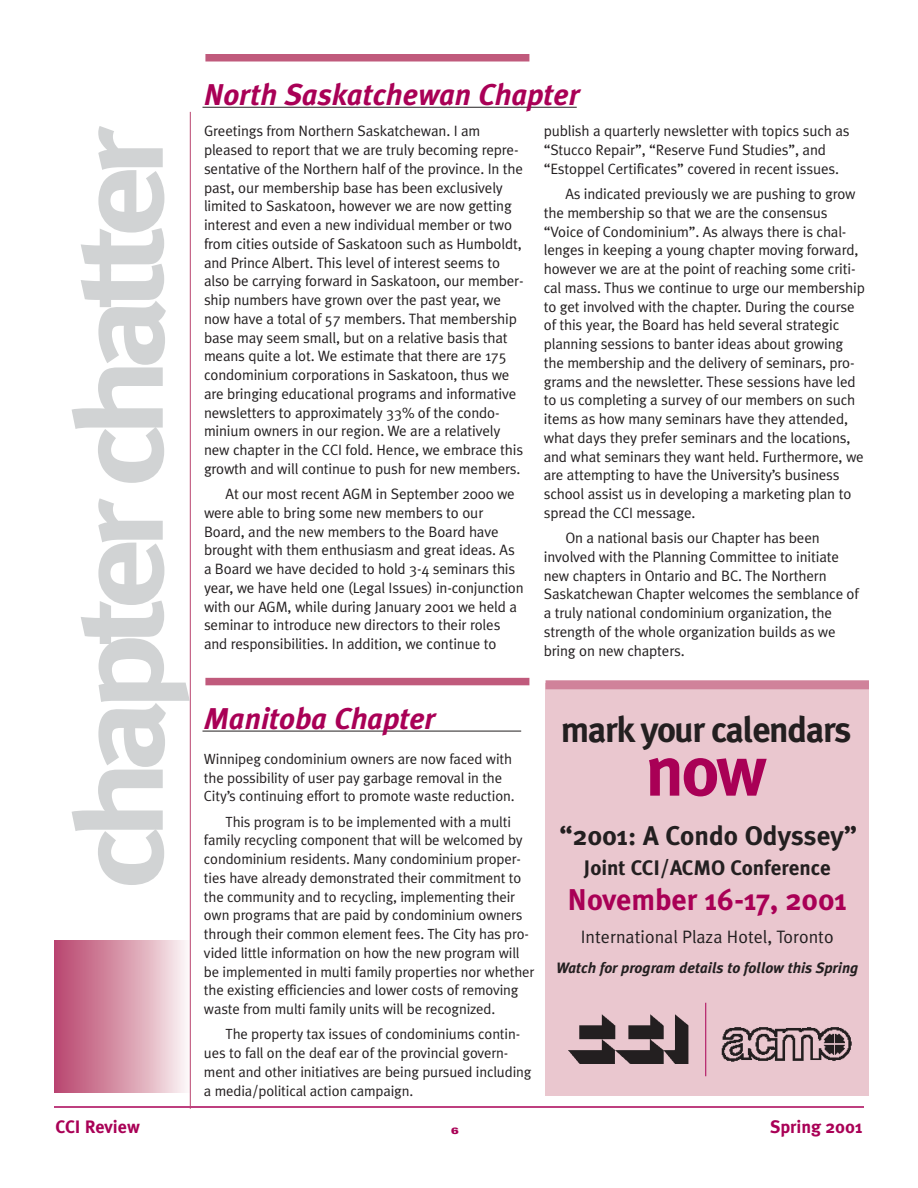
<style>
.page{position:relative;width:918px;height:1188px;background:#fff}
.page>*{position:absolute;margin:0;border:0;box-sizing:border-box;transform-origin:0 0}
.t1{font:700 123px "Meta Plus";letter-spacing:-.08em;color:#d1d3d4;scale:1.15 1}
.t2{font:700 72px "Meta Plus";color:#a90056}
.t3{font:700 36px "Meta Plus";letter-spacing:-.04em;color:#231f20}
.t4{font:italic 700 30px "Meta Plus";color:#a90056}
.t5{font:700 30px "Meta Plus";color:#a90056}
.t6{font:700 27px "Meta Plus";color:#231f20}
.t7{font:700 21px "Meta Plus";color:#231f20}
.t8{font:18px "Meta Plus Normal";color:#231f20}
.t9{font:700 18px "Meta Plus";color:#a90056}
.t10{font:15px/18.8px "Meta Plus Normal";letter-spacing:-.01em;color:#231f20}
.t11{font:italic 700 15px "Meta Plus";color:#231f20}
.t12{font:14.7px/18.8px "Meta Plus Normal";letter-spacing:-.01em;color:#231f20}
.t13{font:900 expanded 9px "Univers";color:#a90056}
</style>
<div class="page">
<hr style="left:202px;top:731px;width:319px;height:1px;background:#231f20">
<hr style="left:202px;top:107px;width:375px;height:1px;background:#231f20">
<hr style="left:54px;top:1106px;width:810px;height:2px;background:#a90056">
<div style="left:54px;top:941px;width:136px;height:152px;background:linear-gradient(to right,#b7416a,#faf2f1)"></div>
<hr style="left:190px;top:112px;width:1px;height:997px;background:#b9446f">
<div style="left:205px;top:54px;width:324px;height:8px;background:#c05a7c"></div>
<div style="left:205px;top:678px;width:324px;height:7px;background:#c05a7c"></div>
<div style="left:546px;top:683px;width:323px;height:412px;background:#eac7cf"></div>
<img style="left:569px;top:1015px;width:120px;height:49px">
<img style="left:721px;top:1027px;width:131px;height:35px">
<div style="left:546px;top:680px;width:323px;height:9px;background:#d0829a"></div>
<hr style="left:705px;top:1003px;width:1px;height:73px;background:#a90056">
<h3 class="t4" style="left:204px;top:84px;width:377px">North Saskatchewan Chapter</h3>
<h1 class="t1" style="left:77px;top:890px;width:666px;rotate:-90deg">chapter chatter</h1>
<p class="t10" style="left:204px;top:123px;width:321px">Greetings from Northern Saskatchewan. I am pleased to report that we are truly becoming repre&shy;sentative of the Northern half of the province. In the past, our membership base has been exclusively limited to Saskatoon, however we are now getting interest and even a new individual member or two from cities outside of Saskatoon such as Humboldt, and Prince Albert. This level of interest seems to also be carrying forward in Saskatoon, our member&shy;ship numbers have grown over the past year, we now have a total of 57 members. That membership base may seem small, but on a relative basis that means quite a lot. We estimate that there are 175 condominium corporations in Saskatoon, thus we are bringing educational programs and informative newsletters to approximately 33% of the condo&shy;minium owners in our region. We are a relatively new chapter in the CCI fold. Hence, we embrace this growth and will continue to push for new members.</p>
<p class="t10" style="left:204px;top:486px;width:321px;text-indent:22px">At our most recent AGM in September 2000 we were able to bring some new members to our Board, and the new members to the Board have brought with them enthusiasm and great ideas. As a Board we have decided to hold 3-4 seminars this year, we have held one (Legal Issues) in-conjunction with our AGM, while during January 2001 we held a seminar to introduce new directors to their roles and responsibilities. In addition, we continue to</p>
<h3 class="t4" style="left:204px;top:708px;width:233px">Manitoba Chapter</h3>
<p class="t12" style="left:204px;top:751px;width:312px">Winnipeg condominium owners are now faced with the possibility of user pay garbage removal in the<br>City’s continuing effort to promote waste reduction.</p>
<p class="t12" style="left:204px;top:814px;width:332px;text-indent:22px">This program is to be implemented with a multi family recycling component that will be welcomed by condominium residents. Many condominium proper&shy;ties have already demonstrated their commitment to the community and to recycling, implementing their own programs that are paid by condominium owners through their common element fees. The City has pro&shy;vided little information on how the new program will be implemented in multi family properties nor whether the existing efficiencies and lower costs of removing waste from multi family units will be recognized.</p>
<p class="t12" style="left:204px;top:1026px;width:329px;text-indent:22px">The property tax issues of condominiums contin&shy;ues to fall on the deaf ear of the provincial govern&shy;ment and other initiatives are being pursued including a media/political action campaign.</p>
<p class="t10" style="left:544px;top:123px;width:307px">publish a quarterly newsletter with topics such as “Stucco Repair”, “Reserve Fund Studies”, and “Estoppel Certificates” covered in recent issues.</p>
<p class="t10" style="left:544px;top:186px;width:323px;text-indent:22px">As indicated previously we are pushing to grow the membership so that we are the consensus “Voice of Condominium”. As always there is chal&shy;lenges in keeping a young chapter moving forward, however we are at the point of reaching some criti&shy;cal mass. Thus we continue to urge our membership to get involved with the chapter. During the course of this year, the Board has held several strategic planning sessions to banter ideas about growing the membership and the delivery of seminars, pro&shy;grams and the newsletter. These sessions have led to us completing a survey of our members on such items as how many seminars have they attended, what days they prefer seminars and the locations, and what seminars they want held. Furthermore, we are attempting to have the University’s business school assist us in developing a marketing plan to spread the CCI message.</p>
<p class="t10" style="left:544px;top:530px;width:317px;text-indent:22px">On a national basis our Chapter has been involved with the Planning Committee to initiate new chapters in Ontario and BC. The Northern Saskatchewan Chapter welcomes the semblance of a truly national condominium organization, the strength of the whole organization builds as we bring on new chapters.</p>
<h3 class="t3" style="left:561px;top:717px;width:292px">mark your calendars</h3>
<h2 class="t2" style="left:645px;top:746px;width:123px">now</h2>
<h3 class="t6" style="left:560px;top:827px;width:299px">“2001: A Condo Odyssey”</h3>
<h3 class="t7" style="left:584px;top:860px;width:248px">Joint CCI/ACMO Conference</h3>
<h3 class="t5" style="left:568px;top:889px;width:281px">November 16-17, 2001</h3>
<p class="t8" style="left:581px;top:931px;width:254px">International Plaza Hotel, Toronto</p>
<p class="t11" style="left:556px;top:963px;width:304px">Watch for program details to follow this Spring</p>
<p class="t9" style="left:56px;top:1121px;width:86px">CCI Review</p>
<p class="t13" style="left:451px;top:1128px;width:9px">6</p>
<p class="t9" style="left:770px;top:1121px;width:94px">Spring 2001</p>
</div>
